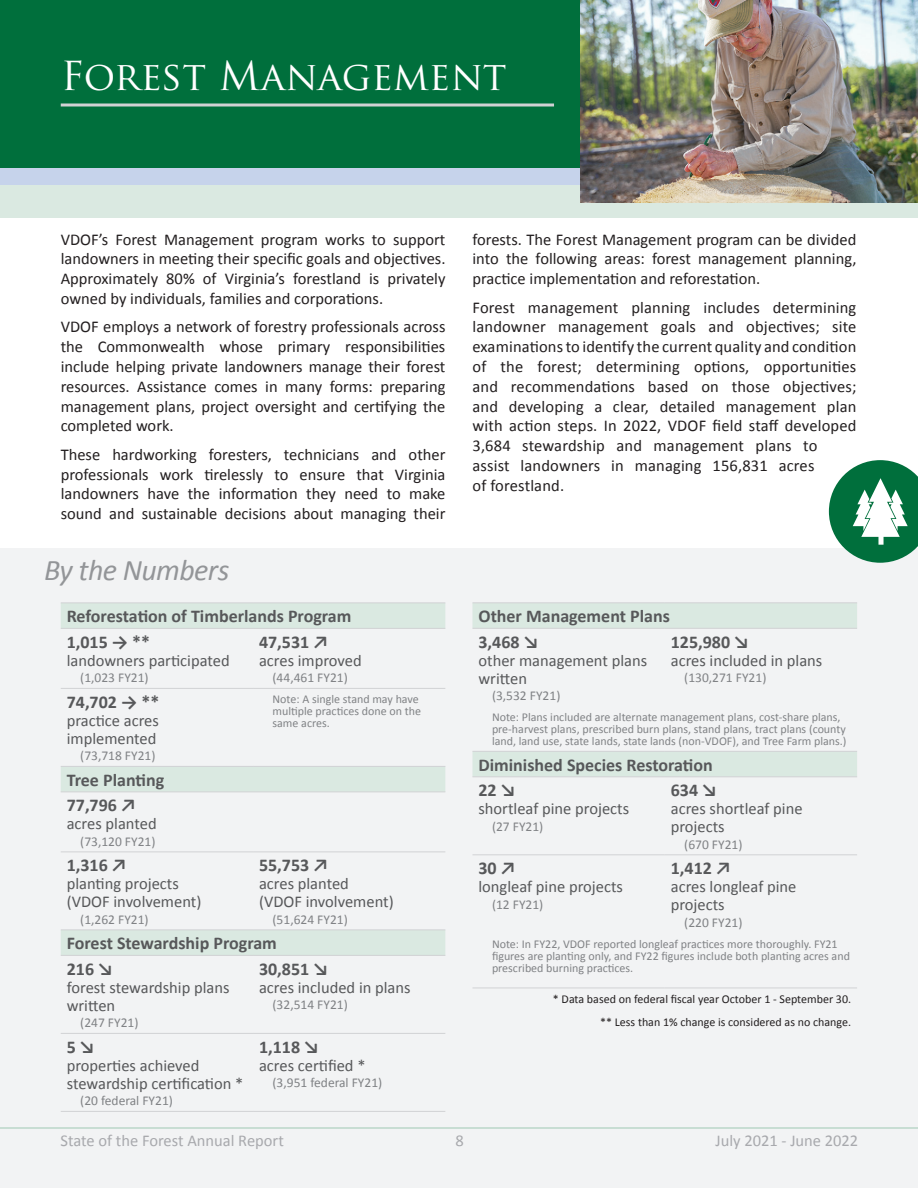
<style>
.page{position:relative;width:918px;height:1188px;background:#fff}
.page>*{position:absolute;margin:0;border:0;box-sizing:border-box;transform-origin:0 0}
.t1{font:39px "Trajan Pro";color:#fff}
.t2{font:italic 30px "Calibri";letter-spacing:-.02em;color:#939598}
.t3{font:700 18px/25.5px "Calibri";color:#57585a}
.t4{font:16.5px/19.8px "Calibri";letter-spacing:.01em;color:#231f20;text-align:justify}
.t5{font:16.5px/18px "Calibri";color:#57585a}
.t6{font:16.5px "Calibri";color:#a8a9ad}
.t7{font:13.5px "Calibri";color:#808285}
.t8{font:12px/12px "Calibri";color:#808285}
.t9{font:12px/23.1px "Calibri";color:#231f20;text-align:right}
</style>
<div class="page">
<div style="left:0;top:0;width:918px;height:202px;background:#006f3c"></div>
<div style="left:0;top:168px;width:918px;height:25px;background:#c6d3eb"></div>
<div style="left:0;top:186px;width:918px;height:32px;background:#dae9e1"></div>
<img style="left:580px;top:0;width:338px;height:202px">
<div style="left:0;top:549px;width:918px;height:639px;background:#f2f3f4"></div>
<hr style="left:61px;top:104px;width:493px;height:2px;background:#d1d2d4">
<svg style="left:61px;top:604px;width:384px;height:351px"></svg>
<hr style="left:61px;top:603px;width:192px;height:1px;background:#d1d2d4">
<hr style="left:253px;top:603px;width:192px;height:1px;background:#d1d2d4">
<hr style="left:61px;top:628px;width:192px;height:1px;background:#d1d2d4">
<hr style="left:253px;top:628px;width:192px;height:1px;background:#d1d2d4">
<hr style="left:61px;top:688px;width:192px;height:1px;background:#d1d2d4">
<hr style="left:253px;top:688px;width:192px;height:1px;background:#d1d2d4">
<hr style="left:61px;top:766px;width:192px;height:1px;background:#d1d2d4">
<hr style="left:253px;top:766px;width:192px;height:1px;background:#d1d2d4">
<hr style="left:61px;top:792px;width:192px;height:1px;background:#d1d2d4">
<hr style="left:253px;top:792px;width:192px;height:1px;background:#d1d2d4">
<hr style="left:61px;top:852px;width:192px;height:1px;background:#d1d2d4">
<hr style="left:253px;top:852px;width:192px;height:1px;background:#d1d2d4">
<hr style="left:61px;top:930px;width:192px;height:1px;background:#d1d2d4">
<hr style="left:253px;top:930px;width:192px;height:1px;background:#d1d2d4">
<hr style="left:61px;top:955px;width:192px;height:1px;background:#d1d2d4">
<hr style="left:253px;top:955px;width:192px;height:1px;background:#d1d2d4">
<hr style="left:61px;top:1033px;width:192px;height:1px;background:#d1d2d4">
<hr style="left:253px;top:1033px;width:192px;height:1px;background:#d1d2d4">
<hr style="left:61px;top:1111px;width:192px;height:1px;background:#d1d2d4">
<hr style="left:253px;top:1111px;width:192px;height:1px;background:#d1d2d4">
<svg style="left:472px;top:604px;width:385px;height:173px"></svg>
<hr style="left:472px;top:603px;width:193px;height:1px;background:#d1d2d4">
<hr style="left:665px;top:603px;width:192px;height:1px;background:#d1d2d4">
<hr style="left:472px;top:628px;width:193px;height:1px;background:#d1d2d4">
<hr style="left:665px;top:628px;width:192px;height:1px;background:#d1d2d4">
<hr style="left:472px;top:751px;width:193px;height:1px;background:#d1d2d4">
<hr style="left:665px;top:751px;width:192px;height:1px;background:#d1d2d4">
<hr style="left:472px;top:777px;width:193px;height:1px;background:#d1d2d4">
<hr style="left:665px;top:777px;width:192px;height:1px;background:#d1d2d4">
<hr style="left:472px;top:855px;width:193px;height:1px;background:#d1d2d4">
<hr style="left:665px;top:855px;width:192px;height:1px;background:#d1d2d4">
<hr style="left:472px;top:988px;width:193px;height:1px;background:#d1d2d4">
<hr style="left:665px;top:988px;width:192px;height:1px;background:#d1d2d4">
<svg style="left:829px;top:460px;width:89px;height:103px"></svg>
<hr style="left:0;top:1127px;width:918px;height:2px;background:#bbd7c9">
<h1 class="t1" style="left:61px;top:51px;width:448px">Forest Management</h1>
<p class="t4" style="left:61px;top:228px;width:386px">VDOF’s Forest Management program works to support landowners in meeting their specific goals and objectives.<br>Approximately 80% of Virginia’s forestland is privately owned by individuals, families and corporations.</p>
<p class="t4" style="left:61px;top:316px;width:386px">VDOF employs a network of forestry professionals across the Commonwealth whose primary responsibilities include helping private landowners manage their forest resources. Assistance comes in many forms: preparing management plans, project oversight and certifying the completed work.</p>
<p class="t4" style="left:61px;top:444px;width:386px">These hardworking foresters, technicians and other professionals work tirelessly to ensure that Virginia landowners have the information they need to make sound and sustainable decisions about managing their</p>
<h2 class="t2" style="left:44px;top:550px;width:187px">By the Numbers</h2>
<p class="t3" style="left:67px;top:604px;width:286px">Reforestation of Timberlands Program<br>1,015 → **</p>
<p class="t5" style="left:67px;top:651px;width:164px">landowners participated</p>
<p class="t7" style="left:80px;top:670px;width:70px">(1,023 FY21)</p>
<p class="t3" style="left:259px;top:629px;width:71px">47,531 ↗</p>
<p class="t5" style="left:259px;top:651px;width:104px">acres improved</p>
<p class="t7" style="left:273px;top:670px;width:77px">(44,461 FY21)</p>
<p class="t3" style="left:67px;top:689px;width:94px">74,702 → **</p>
<p class="t5" style="left:67px;top:711px;width:94px">practice acres implemented</p>
<p class="t7" style="left:80px;top:748px;width:77px">(73,718 FY21)</p>
<p class="t8" style="left:273px;top:693px;width:150px">Note: A single stand may have multiple practices done on the same acres.</p>
<p class="t3" style="left:67px;top:767px;width:99px">Tree Planting<br>77,796 ↗</p>
<p class="t5" style="left:67px;top:814px;width:91px">acres planted</p>
<p class="t7" style="left:80px;top:833px;width:77px">(73,120 FY21)</p>
<p class="t3" style="left:67px;top:853px;width:62px">1,316 ↗</p>
<p class="t5" style="left:67px;top:874px;width:136px">planting projects (VDOF involvement)</p>
<p class="t7" style="left:80px;top:911px;width:70px">(1,262 FY21)</p>
<p class="t3" style="left:259px;top:853px;width:71px">55,753 ↗</p>
<p class="t5" style="left:259px;top:874px;width:136px">acres planted (VDOF involvement)</p>
<p class="t7" style="left:273px;top:911px;width:77px">(51,624 FY21)</p>
<p class="t3" style="left:67px;top:931px;width:212px">Forest Stewardship Program<br>216 ↘</p>
<p class="t5" style="left:67px;top:978px;width:164px">forest stewardship plans written</p>
<p class="t7" style="left:80px;top:1015px;width:60px">(247 FY21)</p>
<p class="t3" style="left:259px;top:956px;width:71px">30,851 ↘</p>
<p class="t5" style="left:259px;top:978px;width:153px">acres included in plans</p>
<p class="t7" style="left:273px;top:997px;width:77px">(32,514 FY21)</p>
<p class="t3" style="left:67px;top:1034px;width:30px">5 ↘</p>
<p class="t5" style="left:67px;top:1056px;width:178px">properties achieved stewardship certification *</p>
<p class="t7" style="left:80px;top:1093px;width:94px">(20 federal FY21)</p>
<p class="t3" style="left:259px;top:1034px;width:62px">1,118 ↘</p>
<p class="t5" style="left:259px;top:1056px;width:108px">acres certified *</p>
<p class="t7" style="left:273px;top:1075px;width:111px">(3,951 federal FY21)</p>
<p class="t4" style="left:473px;top:228px;width:386px">forests. The Forest Management program can be divided into the following areas: forest management planning, practice implementation and reforestation.</p>
<p class="t4" style="left:473px;top:296px;width:385px;text-align:left">Forest management planning includes determining landowner management goals and objectives; site examinations to identify the current quality and condition of the forest; determining options, opportunities and recommendations based on those objectives; and developing a clear, detailed management plan with action steps. In 2022, VDOF field staff developed 3,684 stewardship and management plans to assist landowners in managing 156,831 acres<br>of forestland.</p>
<p class="t3" style="left:478px;top:604px;width:193px">Other Management Plans<br>3,468 ↘</p>
<p class="t5" style="left:478px;top:651px;width:170px">other management plans written</p>
<p class="t7" style="left:492px;top:687px;width:70px">(3,532 FY21)</p>
<p class="t3" style="left:671px;top:629px;width:80px">125,980 ↘</p>
<p class="t5" style="left:671px;top:651px;width:153px">acres included in plans</p>
<p class="t7" style="left:684px;top:669px;width:84px">(130,271 FY21)</p>
<p class="t8" style="left:492px;top:711px;width:356px">Note: Plans included are alternate management plans, cost-share plans, pre-harvest plans, prescribed burn plans, stand plans, tract plans (county land, land use, state lands, state lands (non-VDOF), and Tree Farm plans.)</p>
<p class="t3" style="left:478px;top:752px;width:236px">Diminished Species Restoration<br>22 ↘</p>
<p class="t5" style="left:478px;top:799px;width:152px">shortleaf pine projects</p>
<p class="t7" style="left:492px;top:818px;width:53px">(27 FY21)</p>
<p class="t3" style="left:671px;top:778px;width:48px">634 ↘</p>
<p class="t5" style="left:671px;top:799px;width:133px">acres shortleaf pine projects</p>
<p class="t7" style="left:684px;top:836px;width:60px">(670 FY21)</p>
<p class="t3" style="left:478px;top:856px;width:39px">30 ↗</p>
<p class="t5" style="left:478px;top:877px;width:146px">longleaf pine projects</p>
<p class="t7" style="left:492px;top:896px;width:53px">(12 FY21)</p>
<p class="t3" style="left:671px;top:856px;width:62px">1,412 ↗</p>
<p class="t5" style="left:671px;top:877px;width:127px">acres longleaf pine projects</p>
<p class="t7" style="left:684px;top:914px;width:60px">(220 FY21)</p>
<p class="t8" style="left:492px;top:937px;width:359px">Note: In FY22, VDOF reported longleaf practices more thoroughly. FY21 figures are planting only, and FY22 figures include both planting acres and prescribed burning practices.</p>
<p class="t9" style="left:553px;top:987px;width:300px">* Data based on federal fiscal year October 1 - September 30. ** Less than 1% change is considered as no change.</p>
<p class="t6" style="left:60px;top:1131px;width:225px">State of the Forest Annual Report</p>
<p class="t6" style="left:456px;top:1131px;width:10px">8</p>
<p class="t6" style="left:715px;top:1131px;width:144px">July 2021 - June 2022</p>
</div>
